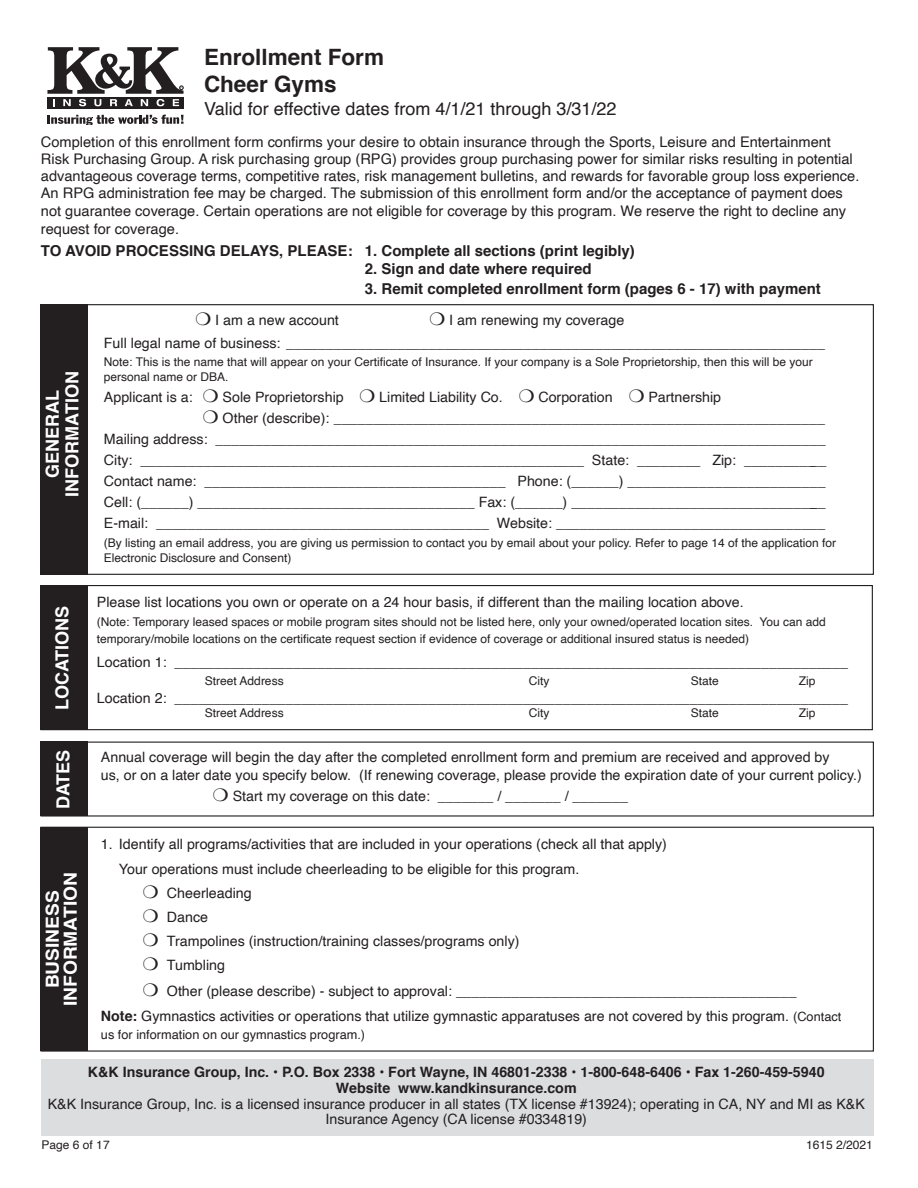
<style>
.page{position:relative;width:918px;height:1188px;background:#fff}
.page>*{position:absolute;margin:0;border:0;box-sizing:border-box;transform-origin:0 0}
.t1{font:700 22.5px/27px "Helvetica";color:#231f20}
.t2{font:18px "Helvetica";color:#231f20}
.t3{font:700 18px/19.5px "Helvetica";color:#fff;text-align:center}
.t4{font:700 18px/18px "Helvetica";color:#fff;text-align:center;scale:1.07 1}
.t5{font:700 15px "Helvetica";color:#231f20}
.t6{font:14.7px/17.4px "Helvetica";color:#231f20}
.t7{font:14.25px/24px "Helvetica";color:#231f20}
.t8{font:700 14.25px/15.8px "Helvetica";color:#231f20;text-align:center}
.t9{font:12.75px "Helvetica";color:#231f20}
.t10{font:12px/15px "Helvetica";color:#231f20}
.s1{font-weight:700}
.s2{font-size:12.75px}
</style>
<div class="page">
<div style="left:40px;top:305px;width:48px;height:270px;background:#231f20"></div>
<div style="left:40px;top:741px;width:48px;height:75px;background:#231f20"></div>
<div style="left:40px;top:827px;width:48px;height:223px;background:#231f20"></div>
<div style="left:42px;top:1059px;width:832px;height:76px;background:#dcdddf"></div>
<div style="left:47px;top:97px;width:137px;height:12px;background:#231f20"></div>
<svg style="left:47px;top:115px;width:137px;height:10px"></svg>
<svg style="left:47px;top:47px;width:137px;height:59px"></svg>
<div style="left:41px;top:585px;width:832px;height:145px;border:1px solid #231f20"></div>
<div style="left:40px;top:585px;width:48px;height:144px;background:#231f20"></div>
<h1 class="t1" style="left:204px;top:44px;width:182px">Enrollment Form<br>Cheer Gyms</h1>
<p class="t2" style="left:204px;top:95px;width:414px">Valid for effective dates from 4/1/21 through 3/31/22</p>
<p class="t6" style="left:41px;top:133px;width:820px">Completion of this enrollment form confirms your desire to obtain insurance through the Sports, Leisure and Entertainment Risk Purchasing Group. A risk purchasing group (RPG) provides group purchasing power for similar risks resulting in potential advantageous coverage terms, competitive rates, risk management bulletins, and rewards for favorable group loss experience.<br>An RPG administration fee may be charged. The submission of this enrollment form and/or the acceptance of payment does not guarantee coverage. Certain operations are not eligible for coverage by this program. We reserve the right to decline any request for coverage.</p>
<p class="t5" style="left:41px;top:239px;width:596px">TO AVOID PROCESSING DELAYS, PLEASE: 1. Complete all sections (print legibly)</p>
<p class="t5" style="left:365px;top:257px;width:228px">2. Sign and date where required</p>
<p class="t5" style="left:365px;top:276px;width:457px">3. Remit completed enrollment form (pages 6 - 17) with payment</p>
<p class="t3" style="left:43px;top:497px;width:127px;rotate:-90deg">GENERAL<br>INFORMATION</p>
<p class="t3" style="left:53px;top:710px;width:106px;rotate:-90deg">LOCATIONS</p>
<p class="t3" style="left:54px;top:809px;width:61px;rotate:-90deg">DATES</p>
<p class="t4" style="left:44px;top:1006px;width:127px;rotate:-90deg">BUSINESS<br>INFORMATION</p>
<p class="t7" style="left:104px;top:310px;width:723px;line-height:22.5px;text-indent:345px">I am renewing my coverage<br>Full legal name of business: ____________________________________________________________________</p>
<p class="t10" style="left:104px;top:355px;width:710px">Note: This is the name that will appear on your Certificate of Insurance. If your company is a Sole Proprietorship, then this will be your personal name or DBA.</p>
<p class="t7" style="left:104px;top:385px;width:90px">Applicant is a:</p>
<p class="t7" style="left:223px;top:385px;width:123px">Sole Proprietorship</p>
<p class="t7" style="left:379px;top:385px;width:125px">Limited Liability Co.</p>
<p class="t7" style="left:538px;top:385px;width:76px">Corporation</p>
<p class="t7" style="left:648px;top:385px;width:74px">Partnership</p>
<p class="t7" style="left:223px;top:406px;width:604px">Other (describe): ______________________________________________________________</p>
<p class="t7" style="left:104px;top:427px;width:723px">Mailing address: _____________________________________________________________________________</p>
<p class="t7" style="left:104px;top:448px;width:724px">City: ________________________________________________________ State: ________ Zip: ___________</p>
<p class="t7" style="left:104px;top:469px;width:723px">Contact name: ______________________________________ Phone: (______) _________________________</p>
<p class="t7" style="left:104px;top:490px;width:723px">Cell: (______) ___________________________________ Fax: (______) ________________________________</p>
<p class="t7" style="left:104px;top:511px;width:723px">E-mail: __________________________________________ Website: __________________________________</p>
<p class="t10" style="left:104px;top:536px;width:734px">(By listing an email address, you are giving us permission to contact you by email about your policy. Refer to page 14 of the application for<br>Electronic Disclosure and Consent)</p>
<p class="t7" style="left:215px;top:309px;width:125px">I am a new account</p>
<p class="t7" style="left:97px;top:590px;width:648px">Please list locations you own or operate on a 24 hour basis, if different than the mailing location above.</p>
<p class="t10" style="left:97px;top:614px;width:730px;line-height:17.1px">(Note: Temporary leased spaces or mobile program sites should not be listed here, only your owned/operated location sites. You can add temporary/mobile locations on the certificate request section if evidence of coverage or additional insured status is needed)</p>
<p class="t7" style="left:97px;top:651px;width:753px">Location 1: _____________________________________________________________________________________</p>
<p class="t10" style="left:205px;top:674px;width:80px">Street Address</p>
<p class="t10" style="left:529px;top:674px;width:22px">City</p>
<p class="t10" style="left:691px;top:674px;width:30px">State</p>
<p class="t10" style="left:799px;top:674px;width:18px">Zip</p>
<p class="t7" style="left:97px;top:687px;width:753px">Location 2: _____________________________________________________________________________________</p>
<p class="t10" style="left:205px;top:706px;width:80px">Street Address</p>
<p class="t10" style="left:529px;top:706px;width:22px">City</p>
<p class="t10" style="left:691px;top:706px;width:30px">State</p>
<p class="t10" style="left:799px;top:706px;width:18px">Zip</p>
<p class="t7" style="left:101px;top:749px;width:762px;line-height:18px">Annual coverage will begin the day after the completed enrollment form and premium are received and approved by<br>us, or on a later date you specify below. (If renewing coverage, please provide the expiration date of your current policy.)</p>
<p class="t7" style="left:233px;top:785px;width:397px">Start my coverage on this date: _______ / _______ / _______</p>
<p class="t7" style="left:119px;top:831px;width:550px;line-height:25.5px;text-indent:-18px">1. Identify all programs/activities that are included in your operations (check all that apply)<br>Your operations must include cheerleading to be eligible for this program.</p>
<p class="t7" style="left:167px;top:882px;width:354px">Cheerleading<br>Dance<br>Trampolines (instruction/training classes/programs only)<br>Tumbling</p>
<p class="t7" style="left:101px;top:978px;width:742px;line-height:25.5px;text-indent:66px">Other (please describe) - subject to approval: ___________________________________________<br><span class="s1">Note:</span> Gymnastics activities or operations that utilize gymnastic apparatuses are not covered by this program. <span class="s2">(Contact</span></p>
<p class="t9" style="left:101px;top:1025px;width:266px">us for information on our gymnastics program.)</p>
<p class="t8" style="left:88px;top:1065px;width:738px">K&amp;K Insurance Group, Inc. • P.O. Box 2338 • Fort Wayne, IN 46801-2338 • 1-800-648-6406 • Fax 1-260-459-5940<br>Website www.kandkinsurance.com</p>
<p class="t7" style="left:48px;top:1096px;width:819px;line-height:15.8px;text-align:center">K&amp;K Insurance Group, Inc. is a licensed insurance producer in all states (TX license #13924); operating in CA, NY and MI as K&amp;K<br>Insurance Agency (CA license #0334819)</p>
<p class="t10" style="left:806px;top:1138px;width:68px">1615 2/2021</p>
<p class="t10" style="left:42px;top:1138px;width:70px">Page 6 of 17</p>
</div>
